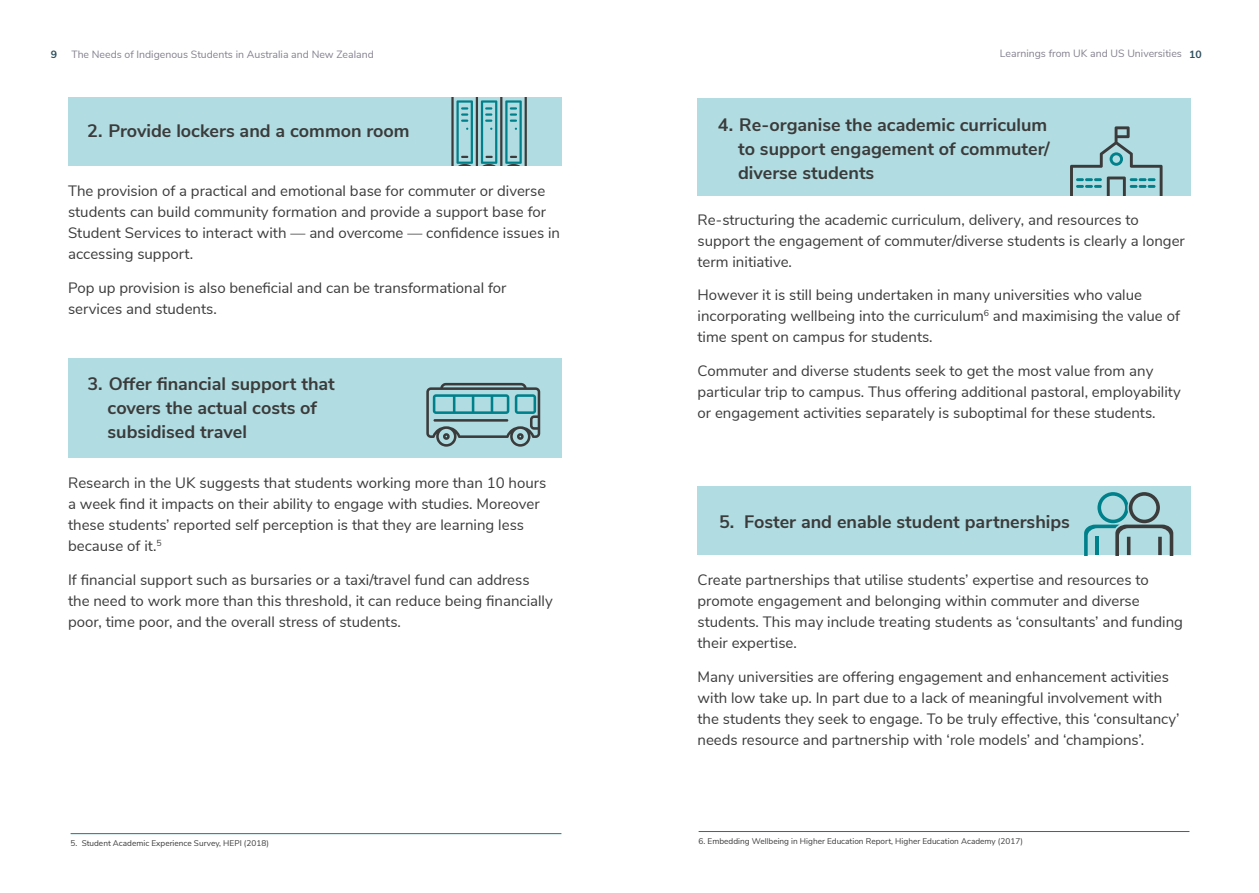
<style>
.page{position:relative;width:1259px;height:893px;background:#fff}
.page>*{position:absolute;margin:0;border:0;box-sizing:border-box;transform-origin:0 0}
.t1{font:700 18px/24px "Nunito Sans";color:#3b3b3b}
.t2{font:15px/21px "Nunito Sans";color:#3b3b3b}
.t3{font:10.5px "Nunito Sans";color:#858190}
.t4{font:700 10.5px "Nunito Sans";color:#2d4e5e}
.t5{font:8.25px "Nunito Sans";color:#3b3b3b}
.s1{font-weight:700;color:#2d4e5e}
</style>
<div class="page">
<div style="left:697px;top:98px;width:494px;height:98px;background:#b1dde2"></div>
<svg style="left:1070px;top:126px;width:92px;height:70px"></svg>
<div style="left:697px;top:487px;width:494px;height:68px;background:#b1dde2"></div>
<svg style="left:1084px;top:492px;width:89px;height:63px"></svg>
<hr style="left:1158px;top:537px;width:3px;height:18px;background:#3b3b3b">
<hr style="left:1127px;top:537px;width:3px;height:18px;background:#3b3b3b">
<div style="left:68px;top:358px;width:493px;height:99px;background:#b1dde2"></div>
<svg style="left:426px;top:383px;width:114px;height:64px"></svg>
<hr style="left:698px;top:831px;width:491px;height:1px;background:#00808a">
<div style="left:68px;top:98px;width:493px;height:68px;background:#b1dde2"></div>
<svg style="left:451px;top:98px;width:76px;height:68px"></svg>
<hr style="left:71px;top:833px;width:490px;height:1px;background:#00808a">
<p class="t4" style="left:51px;top:46px;width:8px">9</p>
<p class="t3" style="left:71px;top:46px;width:304px">The Needs of Indigenous Students in Australia and New Zealand</p>
<p class="t3" style="left:1000px;top:46px;width:203px">Learnings from UK and US Universities <span class="s1">10</span></p>
<p class="t1" style="left:87px;top:118px;width:324px">2. Provide lockers and a common room</p>
<p class="t2" style="left:68px;top:179px;width:493px">The provision of a practical and emotional base for commuter or diverse students can build community formation and provide a support base for Student Services to interact with — and overcome — confidence issues in accessing support.</p>
<p class="t2" style="left:68px;top:276px;width:440px">Pop up provision is also beneficial and can be transformational for services and students.</p>
<p class="t1" style="left:108px;top:371px;width:229px;text-indent:-20px">3. Offer financial support that covers the actual costs of subsidised travel</p>
<p class="t2" style="left:68px;top:472px;width:480px">Research in the UK suggests that students working more than 10 hours a week find it impacts on their ability to engage with studies. Moreover these students’ reported self perception is that they are learning less because of it.<sup>5</sup></p>
<p class="t2" style="left:68px;top:568px;width:486px">If financial support such as bursaries or a taxi/travel fund can address the need to work more than this threshold, it can reduce being financially poor, time poor, and the overall stress of students.</p>
<p class="t5" style="left:71px;top:837px;width:200px">5. Student Academic Experience Survey, HEPI (2018)</p>
<p class="t1" style="left:738px;top:112px;width:313px;text-indent:-20px">4. Re-organise the academic curriculum to support engagement of commuter/ diverse students</p>
<p class="t2" style="left:697px;top:208px;width:489px">Re-structuring the academic curriculum, delivery, and resources to support the engagement of commuter/diverse students is clearly a longer term initiative.</p>
<p class="t2" style="left:697px;top:284px;width:484px">However it is still being undertaken in many universities who value incorporating wellbeing into the curriculum<sup>6</sup> and maximising the value of time spent on campus for students.</p>
<p class="t2" style="left:697px;top:360px;width:485px">Commuter and diverse students seek to get the most value from any particular trip to campus. Thus offering additional pastoral, employability or engagement activities separately is suboptimal for these students.</p>
<p class="t1" style="left:719px;top:509px;width:352px">5. Foster and enable student partnerships</p>
<p class="t2" style="left:697px;top:568px;width:487px">Create partnerships that utilise students’ expertise and resources to promote engagement and belonging within commuter and diverse students. This may include treating students as ‘consultants’ and funding their expertise.</p>
<p class="t2" style="left:697px;top:665px;width:483px">Many universities are offering engagement and enhancement activities with low take up. In part due to a lack of meaningful involvement with the students they seek to engage. To be truly effective, this ‘consultancy’ needs resource and partnership with ‘role models’ and ‘champions’.</p>
<p class="t5" style="left:698px;top:835px;width:326px">6. Embedding Wellbeing in Higher Education Report, Higher Education Academy (2017)</p>
</div>
